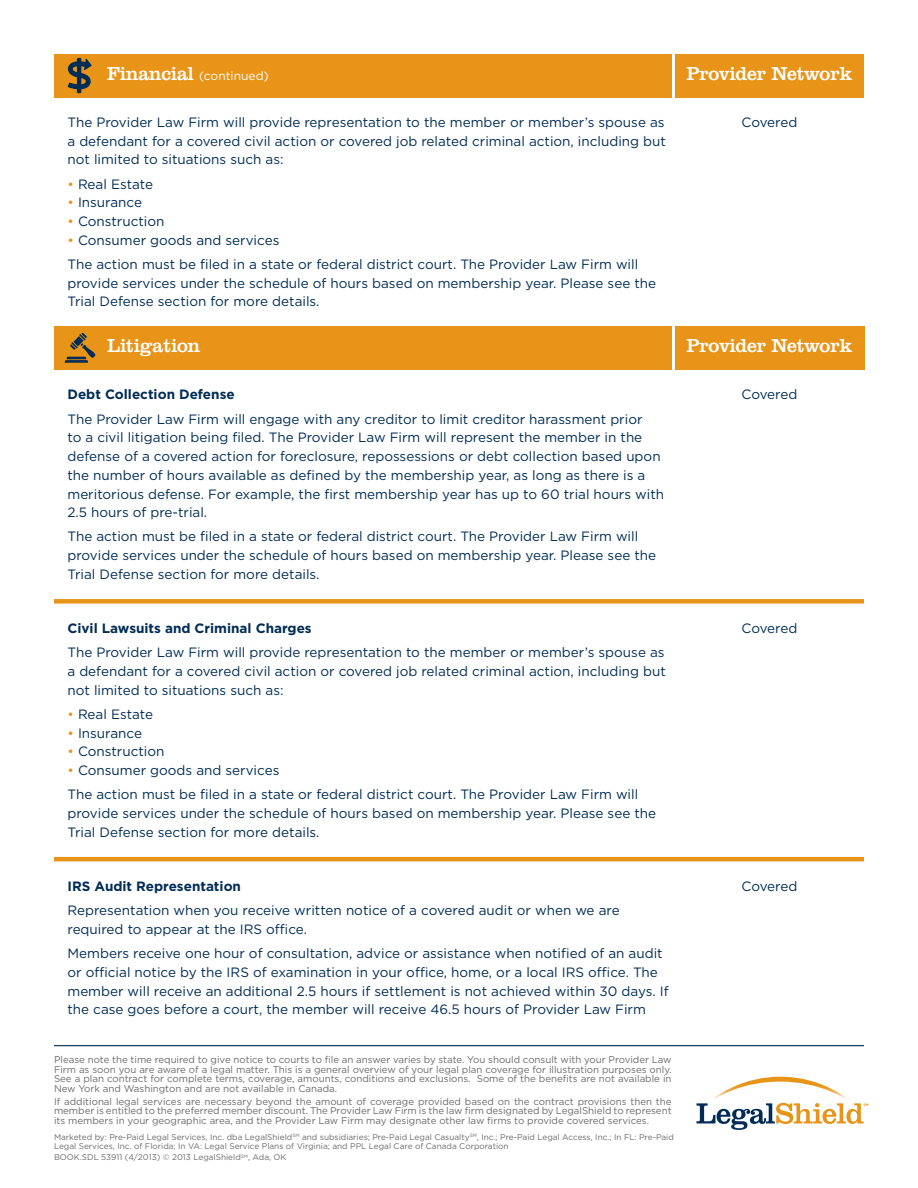
<style>
.page{position:relative;width:918px;height:1188px;background:#fff}
.page>*{position:absolute;margin:0;border:0;box-sizing:border-box;transform-origin:0 0}
.t1{font:19.5px "Clarendon LT Std";letter-spacing:-.02em;color:#fff}
.t2{font:13.5px/18.8px "Gotham";color:#002c55}
.t3{font:700 13.5px "Gotham";color:#002c55}
.t4{font:12px "Gotham";color:#fff}
.t5{font:9.75px/9.8px "Gotham";letter-spacing:-.005em;color:#6b6b6e;text-align:justify}
.t6{font:8.25px/9px "Gotham";color:#6b6b6e}
.s1{font-family:"Clarendon LT Std";font-size:19.5px}
.s2{color:#e89418}
</style>
<div class="page">
<hr style="left:54px;top:1045px;width:810px;height:1px;background:#002c55">
<svg style="left:696px;top:1077px;width:173px;height:53px"></svg>
<div style="left:54px;top:599px;width:810px;height:5px;background:#e89418"></div>
<hr style="left:54px;top:857px;width:810px;height:4px;background:#e89418">
<div style="left:54px;top:54px;width:618px;height:43px;background:#e89418"></div>
<div style="left:54px;top:327px;width:618px;height:43px;background:#e89418"></div>
<div style="left:675px;top:54px;width:189px;height:43px;background:#e89418"></div>
<div style="left:675px;top:327px;width:189px;height:43px;background:#e89418"></div>
<svg style="left:68px;top:58px;width:24px;height:35px"></svg>
<svg style="left:65px;top:333px;width:31px;height:30px"></svg>
<p class="t4" style="left:107px;top:68px;width:163px"><span class="s1">Financial</span> (continued)</p>
<h1 class="t1" style="left:687px;top:62px;width:167px">Provider Network</h1>
<p class="t2" style="left:68px;top:112px;width:599px">The Provider Law Firm will provide representation to the member or member’s spouse as</p>
<p class="t2" style="left:742px;top:112px;width:57px">Covered</p>
<p class="t2" style="left:68px;top:131px;width:600px">a defendant for a covered civil action or covered job related criminal action, including but not limited to situations such as:</p>
<p class="t2" style="left:68px;top:174px;width:87px"><span class="s2">•</span> Real Estate</p>
<p class="t2" style="left:68px;top:193px;width:76px"><span class="s2">•</span> Insurance</p>
<p class="t2" style="left:68px;top:212px;width:98px"><span class="s2">•</span> Construction</p>
<p class="t2" style="left:68px;top:228px;width:572px;line-height:24.2px"><span class="s2">•</span> Consumer goods and services<br>The action must be filed in a state or federal district court. The Provider Law Firm will</p>
<p class="t2" style="left:68px;top:273px;width:590px">provide services under the schedule of hours based on membership year. Please see the<br>Trial Defense section for more details.</p>
<h1 class="t1" style="left:107px;top:334px;width:95px">Litigation</h1>
<h1 class="t1" style="left:687px;top:334px;width:167px">Provider Network</h1>
<p class="t3" style="left:68px;top:386px;width:169px">Debt Collection Defense</p>
<p class="t2" style="left:742px;top:385px;width:57px">Covered</p>
<p class="t2" style="left:68px;top:409px;width:598px">The Provider Law Firm will engage with any creditor to limit creditor harassment prior<br>to a civil litigation being filed. The Provider Law Firm will represent the member in the defense of a covered action for foreclosure, repossessions or debt collection based upon the number of hours available as defined by the membership year, as long as there is a meritorious defense. For example, the first membership year has up to 60 trial hours with 2.5 hours of pre-trial.</p>
<p class="t2" style="left:68px;top:527px;width:590px">The action must be filed in a state or federal district court. The Provider Law Firm will provide services under the schedule of hours based on membership year. Please see the<br>Trial Defense section for more details.</p>
<p class="t3" style="left:68px;top:619px;width:246px">Civil Lawsuits and Criminal Charges</p>
<p class="t2" style="left:742px;top:619px;width:57px">Covered</p>
<p class="t2" style="left:68px;top:643px;width:600px;text-align:justify">The Provider Law Firm will provide representation to the member or member’s spouse as a defendant for a covered civil action or covered job related criminal action, including but not limited to situations such as:</p>
<p class="t2" style="left:68px;top:704px;width:87px"><span class="s2">•</span> Real Estate</p>
<p class="t2" style="left:68px;top:723px;width:76px"><span class="s2">•</span> Insurance</p>
<p class="t2" style="left:68px;top:742px;width:98px"><span class="s2">•</span> Construction</p>
<p class="t2" style="left:68px;top:758px;width:572px;line-height:24.2px"><span class="s2">•</span> Consumer goods and services<br>The action must be filed in a state or federal district court. The Provider Law Firm will</p>
<p class="t2" style="left:68px;top:804px;width:590px">provide services under the schedule of hours based on membership year. Please see the<br>Trial Defense section for more details.</p>
<p class="t3" style="left:68px;top:877px;width:175px">IRS Audit Representation</p>
<p class="t2" style="left:742px;top:877px;width:57px">Covered</p>
<p class="t2" style="left:68px;top:901px;width:554px">Representation when you receive written notice of a covered audit or when we are required to appear at the IRS office.</p>
<p class="t2" style="left:68px;top:944px;width:603px">Members receive one hour of consultation, advice or assistance when notified of an audit or official notice by the IRS of examination in your office, home, or a local IRS office. The member will receive an additional 2.5 hours if settlement is not achieved within 30 days. If the case goes before a court, the member will receive 46.5 hours of Provider Law Firm</p>
<p class="t5" style="left:54px;top:1054px;width:619px">Please note the time required to give notice to courts to file an answer varies by state. You should consult with your Provider Law Firm as soon you are aware of a legal matter. This is a general overview of your legal plan coverage for illustration purposes only.<br>See a plan contract for complete terms, coverage, amounts, conditions and exclusions. Some of the benefits are not available in New York and Washington and are not available in Canada.</p>
<p class="t5" style="left:54px;top:1096px;width:619px">If additional legal services are necessary beyond the amount of coverage provided based on the contract provisions then the member is entitled to the preferred member discount. The Provider Law Firm is the law firm designated by LegalShield to represent its members in your geographic area, and the Provider Law Firm may designate other law firms to provide covered services.</p>
<p class="t6" style="left:54px;top:1132px;width:621px">Marketed by: Pre-Paid Legal Services, Inc. dba LegalShield<sup>SM</sup> and subsidiaries; Pre-Paid Legal Casualty<sup>SM</sup>, Inc.; Pre-Paid Legal Access, Inc.; In FL: Pre-Paid<br>Legal Services, Inc. of Florida; In VA: Legal Service Plans of Virginia; and PPL Legal Care of Canada Corporation</p>
<p class="t6" style="left:54px;top:1153px;width:234px">BOOK.SDL 53911 (4/2013) © 2013 LegalShield<sup>SM</sup>, Ada, OK</p>
</div>
